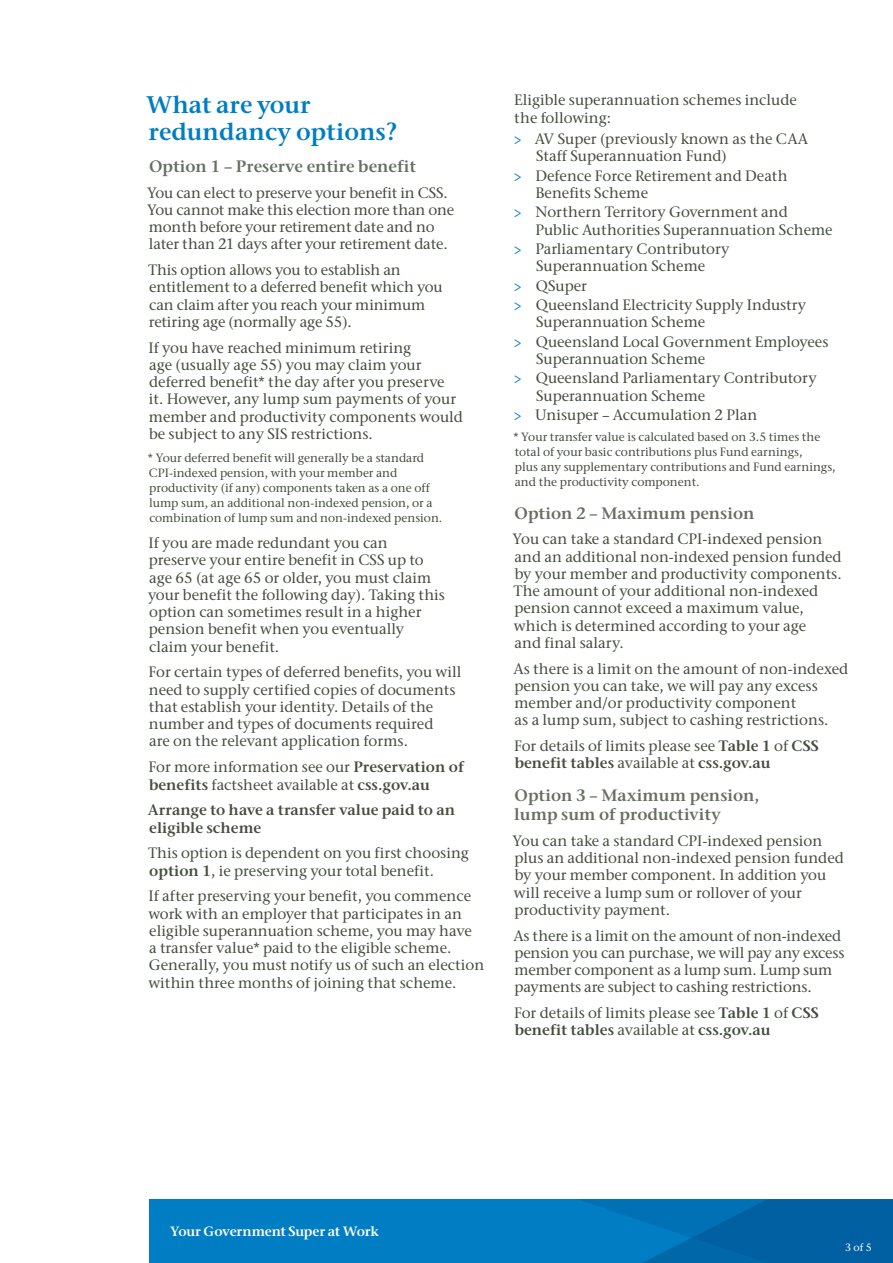
<style>
.page{position:relative;width:893px;height:1263px;background:#fff}
.page>*{position:absolute;margin:0;border:0;box-sizing:border-box;transform-origin:0 0}
._04_Blue_Subhead{font:24px/27px "Stone Serif ITC Semi";color:#007dc3}
.Small_Subhead{font:16.5px/19.5px "Stone Serif ITC Semi";color:#666f61}
._03_Body{font:500 15px/17.2px "Stone Serif ITC";color:#444d3e}
._03_Body-2{font:15px/17.2px "Stone Serif ITC Semi";color:#444d3e}
.t1{font:13.5px "Stone Serif ITC Semi";letter-spacing:-.02em;color:#fff}
.small_text{font:500 12px/15px "Stone Serif ITC";color:#444d3e}
.t2{font:500 10.5px "Stone Serif ITC";color:#fff}
.s1{font-family:"Stone Serif ITC Semi";font-weight:400}
.s2{color:#007dc3}
</style>
<div class="page">
<div style="left:149px;top:1199px;width:744px;height:64px;background:#007dc3"></div>
<svg style="left:579px;top:1199px;width:314px;height:64px"></svg>
<p class="_04_Blue_Subhead" style="left:146px;top:90px;width:253px">What are your redundancy options?</p>
<p class="Small_Subhead" style="left:149px;top:156px;width:269px">Option 1 – Preserve entire benefit</p>
<p class="_03_Body" style="left:147px;top:184px;width:309px">You can elect to preserve your benefit in CSS.<br>You cannot make this election more than one month before your retirement date and no later than 21 days after your retirement date.</p>
<p class="_03_Body" style="left:148px;top:261px;width:296px">This option allows you to establish an entitlement to a deferred benefit which you can claim after you reach your minimum retiring age (normally age 55).</p>
<p class="_03_Body" style="left:149px;top:339px;width:316px">If you have reached minimum retiring<br>age (usually age 55) you may claim your deferred benefit* the day after you preserve<br>it. However, any lump sum payments of your member and productivity components would be subject to any SIS restrictions.</p>
<p class="small_text" style="left:148px;top:451px;width:296px">* Your deferred benefit will generally be a standard CPI-indexed pension, with your member and productivity (if any) components taken as a one off lump sum, an additional non-indexed pension, or a combination of lump sum and non-indexed pension.</p>
<p class="_03_Body" style="left:148px;top:534px;width:299px">If you are made redundant you can preserve your entire benefit in CSS up to age 65 (at age 65 or older, you must claim your benefit the following day). Taking this option can sometimes result in a higher pension benefit when you eventually claim your benefit.</p>
<p class="_03_Body" style="left:149px;top:663px;width:314px">For certain types of deferred benefits, you will need to supply certified copies of documents that establish your identity. Details of the number and types of documents required<br>are on the relevant application forms.</p>
<p class="_03_Body" style="left:149px;top:758px;width:317px">For more information see our <span class="s1">Preservation of benefits</span> factsheet available at <span class="s1">css.gov.au</span></p>
<p class="_03_Body-2" style="left:148px;top:801px;width:309px">Arrange to have a transfer value paid to an eligible scheme</p>
<p class="_03_Body" style="left:148px;top:844px;width:322px">This option is dependent on you first choosing <span class="s1">option 1</span>, ie preserving your total benefit.</p>
<p class="_03_Body" style="left:148px;top:887px;width:337px">If after preserving your benefit, you commence work with an employer that participates in an eligible superannuation scheme, you may have<br>a transfer value* paid to the eligible scheme.<br>Generally, you must notify us of such an election within three months of joining that scheme.</p>
<p class="_03_Body" style="left:514px;top:92px;width:284px">Eligible superannuation schemes include the following:</p>
<p class="_03_Body" style="left:536px;top:130px;width:273px;text-indent:-23px"><span class="s2">&gt;</span> AV Super (previously known as the CAA<br>Staff Superannuation Fund)</p>
<p class="_03_Body" style="left:535px;top:167px;width:254px;text-indent:-22px"><span class="s2">&gt;</span> Defence Force Retirement and Death<br>Benefits Scheme</p>
<p class="_03_Body" style="left:535px;top:204px;width:299px;text-indent:-22px"><span class="s2">&gt;</span> Northern Territory Government and<br>Public Authorities Superannuation Scheme</p>
<p class="_03_Body" style="left:513px;top:240px;width:218px;text-align:center"><span class="s2">&gt;</span> Parliamentary Contributory<br>Superannuation Scheme</p>
<p class="_03_Body" style="left:513px;top:277px;width:75px"><span class="s2">&gt;</span> QSuper</p>
<p class="_03_Body" style="left:536px;top:296px;width:272px;text-indent:-23px"><span class="s2">&gt;</span> Queensland Electricity Supply Industry<br>Superannuation Scheme</p>
<p class="_03_Body" style="left:536px;top:333px;width:294px;text-indent:-23px"><span class="s2">&gt;</span> Queensland Local Government Employees<br>Superannuation Scheme</p>
<p class="_03_Body" style="left:536px;top:369px;width:282px;text-indent:-23px"><span class="s2">&gt;</span> Queensland Parliamentary Contributory<br>Superannuation Scheme</p>
<p class="_03_Body" style="left:513px;top:406px;width:246px"><span class="s2">&gt;</span> Unisuper – Accumulation 2 Plan</p>
<p class="small_text" style="left:514px;top:430px;width:324px">* Your transfer value is calculated based on 3.5 times the total of your basic contributions plus Fund earnings,<br>plus any supplementary contributions and Fund earnings, and the productivity component.</p>
<p class="Small_Subhead" style="left:515px;top:503px;width:241px">Option 2 – Maximum pension</p>
<p class="_03_Body" style="left:513px;top:530px;width:331px">You can take a standard CPI-indexed pension and an additional non-indexed pension funded by your member and productivity components.<br>The amount of your additional non-indexed pension cannot exceed a maximum value, which is determined according to your age<br>and final salary.</p>
<p class="_03_Body" style="left:513px;top:660px;width:336px">As there is a limit on the amount of non-indexed pension you can take, we will pay any excess member and/or productivity component<br>as a lump sum, subject to cashing restrictions.</p>
<p class="_03_Body" style="left:514px;top:737px;width:306px">For details of limits please see <span class="s1">Table 1</span> of <span class="s1">CSS benefit tables</span> available at <span class="s1">css.gov.au</span></p>
<p class="Small_Subhead" style="left:514px;top:785px;width:247px">Option 3 – Maximum pension, lump sum of productivity</p>
<p class="_03_Body" style="left:513px;top:832px;width:333px">You can take a standard CPI-indexed pension plus an additional non-indexed pension funded by your member component. In addition you will receive a lump sum or rollover of your productivity payment.</p>
<p class="_03_Body" style="left:513px;top:927px;width:333px">As there is a limit on the amount of non-indexed pension you can purchase, we will pay any excess member component as a lump sum. Lump sum payments are subject to cashing restrictions.</p>
<p class="_03_Body" style="left:514px;top:1004px;width:306px">For details of limits please see <span class="s1">Table 1</span> of <span class="s1">CSS benefit tables</span> available at <span class="s1">css.gov.au</span></p>
<p class="t1" style="left:170px;top:1223px;width:210px">Your Government Super at Work</p>
<p class="t2" style="left:845px;top:1241px;width:28px">3 of 5</p>
</div>
